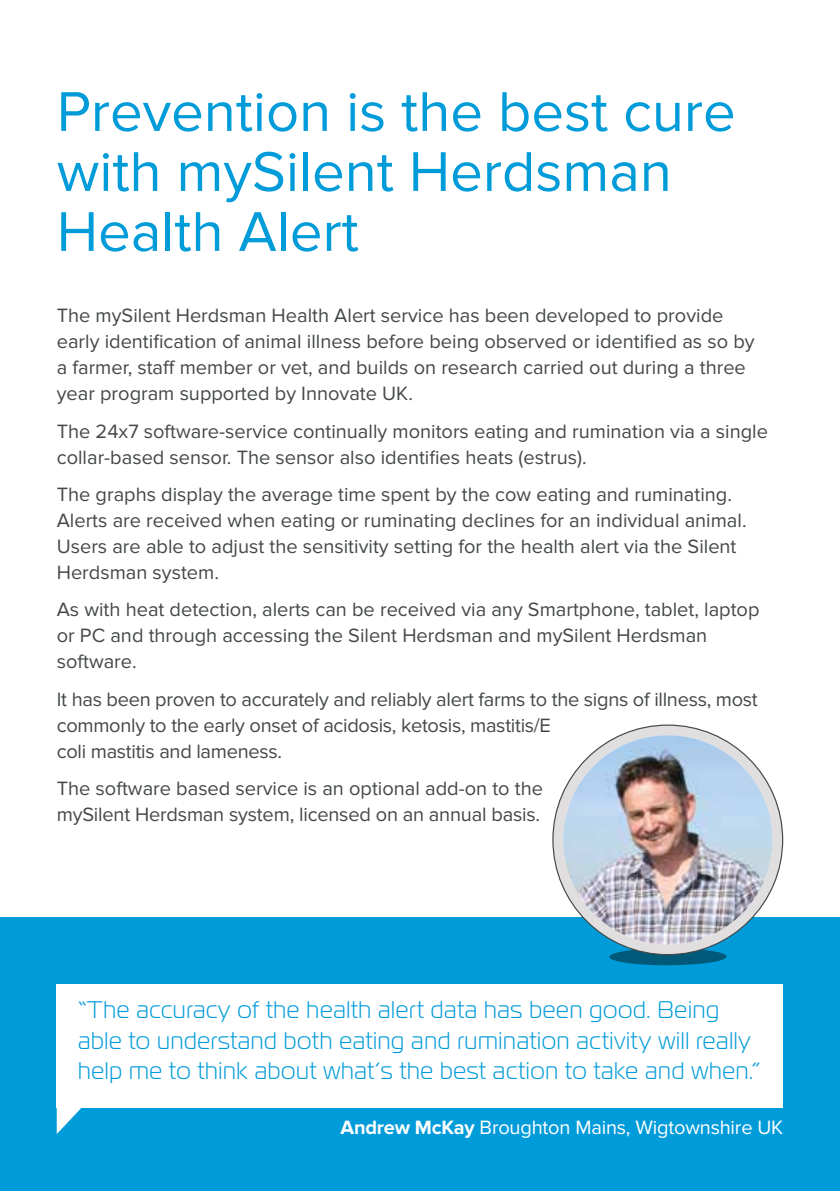
<style>
.page{position:relative;width:840px;height:1191px;background:#fff}
.page>*{position:absolute;margin:0;border:0;box-sizing:border-box;transform-origin:0 0}
.t1{font:58px/60px "Proxima Nova";color:#009bd9}
.t2{font:300 24px/30px "Magistral";letter-spacing:.03em;color:#009bd9}
.t3{font:20px/26px "Proxima Nova";color:#444849}
.t4{font:20px "Proxima Nova";letter-spacing:-.01em;color:#fff}
.s1{font-weight:700}
</style>
<div class="page">
<div style="left:0;top:917px;width:839px;height:274px;background:#009bd9"></div>
<svg style="left:57px;top:1107px;width:71px;height:27px"></svg>
<div style="left:57px;top:984px;width:725px;height:123px;background:#fff"></div>
<div style="left:609px;top:948px;width:117px;height:17px;background:#005978;border-radius:50%"></div>
<div style="left:552px;top:725px;width:230px;height:229px;background:#e0dede;border-radius:50%"></div>
<img style="left:562px;top:735px;width:210px;height:209px;border-radius:105px">
<h1 class="t1" style="left:57px;top:82px;width:680px">Prevention is the best cure with mySilent Herdsman<br>Health Alert</h1>
<p class="t3" style="left:57px;top:303px;width:699px">The mySilent Herdsman Health Alert service has been developed to provide early identification of animal illness before being observed or identified as so by a farmer, staff member or vet, and builds on research carried out during a three year program supported by Innovate UK.</p>
<p class="t3" style="left:57px;top:418px;width:712px">The 24x7 software-service continually monitors eating and rumination via a single collar-based sensor. The sensor also identifies heats (estrus).</p>
<p class="t3" style="left:57px;top:482px;width:691px">The graphs display the average time spent by the cow eating and ruminating.<br>Alerts are received when eating or ruminating declines for an individual animal.<br>Users are able to adjust the sensitivity setting for the health alert via the Silent Herdsman system.</p>
<p class="t3" style="left:57px;top:597px;width:703px">As with heat detection, alerts can be received via any Smartphone, tablet, laptop or PC and through accessing the Silent Herdsman and mySilent Herdsman software.</p>
<p class="t3" style="left:57px;top:686px;width:702px">It has been proven to accurately and reliably alert farms to the signs of illness, most commonly to the early onset of acidosis, ketosis, mastitis/E<br>coli mastitis and lameness.</p>
<p class="t3" style="left:57px;top:776px;width:487px">The software based service is an optional add-on to the mySilent Herdsman system, licensed on an annual basis.</p>
<p class="t2" style="left:78px;top:994px;width:683px">“The accuracy of the health alert data has been good. Being able to understand both eating and rumination activity will really help me to think about what’s the best action to take and when.”</p>
<p class="t4" style="left:340px;top:1115px;width:444px"><span class="s1">Andrew McKay</span> Broughton Mains, Wigtownshire UK</p>
</div>
